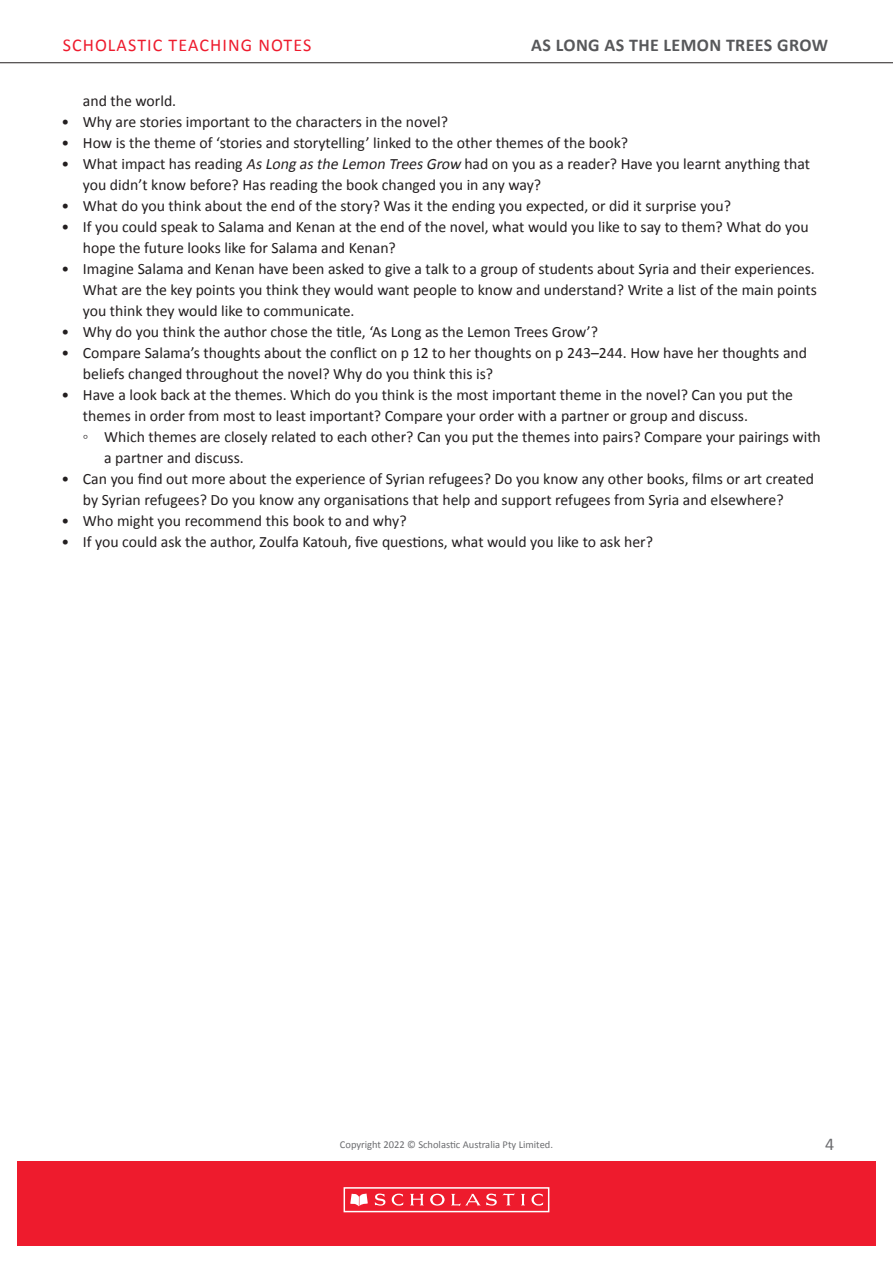
<style>
.page{position:relative;width:893px;height:1263px;background:#fff}
.page>*{position:absolute;margin:0;border:0;box-sizing:border-box;transform-origin:0 0}
.t1{font:700 18px "Calibri";letter-spacing:.02em;color:#57585a}
.t2{font:18px "Calibri";letter-spacing:.06em;color:#ee1b2d}
.t3{font:18px "Calibri";color:#6c6d70}
.t4{font:15.75px/21px "Calibri";color:#231f20}
.t5{font:10.5px "Calibri";color:#6c6d70}
.s1{font-style:italic}
</style>
<div class="page">
<div style="left:17px;top:1161px;width:859px;height:85px;background:#ee1b2d"></div>
<div style="left:344px;top:1187px;width:205px;height:25px;border:2px solid #fff"></div>
<svg style="left:350px;top:1193px;width:18px;height:13px"></svg>
<svg style="left:375px;top:1193px;width:28px;height:13px"></svg>
<svg style="left:410px;top:1194px;width:14px;height:11px"></svg>
<svg style="left:521px;top:1194px;width:4px;height:11px"></svg>
<svg style="left:531px;top:1193px;width:12px;height:13px"></svg>
<svg style="left:430px;top:1194px;width:15px;height:11px"></svg>
<svg style="left:451px;top:1193px;width:64px;height:13px"></svg>
<hr style="left:0;top:62px;width:893px;height:1px;background:#231f20">
<p class="t2" style="left:63px;top:32px;width:250px">SCHOLASTIC TEACHING NOTES</p>
<p class="t1" style="left:531px;top:32px;width:298px">AS LONG AS THE LEMON TREES GROW</p>
<p class="t4" style="left:83px;top:90px;width:95px">and the world.</p>
<p class="t4" style="left:62px;top:111px;width:388px">• Why are stories important to the characters in the novel?</p>
<p class="t4" style="left:62px;top:132px;width:568px">• How is the theme of ‘stories and storytelling’ linked to the other themes of the book?</p>
<p class="t4" style="left:83px;top:153px;width:729px;text-indent:-21px">• What impact has reading <span class="s1">AsLong asthe Lemon TreesGrow</span> had on you as a reader? Have you learnt anything that you didn’t know before? Has reading the book changed you in any way?</p>
<p class="t4" style="left:62px;top:195px;width:671px">• What do you think about the end of the story? Was it the ending you expected, or did it surprise you?</p>
<p class="t4" style="left:83px;top:216px;width:727px;text-indent:-21px">• If you could speak to Salama and Kenan at the end of the novel, what would you like to say to them? What do you hope the future looks like for Salama and Kenan?</p>
<p class="t4" style="left:83px;top:258px;width:736px;text-indent:-21px">• Imagine Salama and Kenan have been asked to give a talk to a group of students about Syria and their experiences.<br>What are the key points you think they would want people to know and understand? Write a list of the main points you think they would like to communicate.</p>
<p class="t4" style="left:62px;top:321px;width:538px">• Why do you think the author chose the title, ‘As Long as the Lemon Trees Grow’?</p>
<p class="t4" style="left:83px;top:342px;width:726px;text-indent:-21px">• Compare Salama’s thoughts about the conflict on p 12 to her thoughts on p 243–244. How have her thoughts and beliefs changed throughout the novel? Why do you think this is?</p>
<p class="t4" style="left:83px;top:384px;width:712px;text-indent:-21px">• Have a look back at the themes. Which do you think is the most important theme in the novel? Can you put the themes in order from most to least important? Compare your order with a partner or group and discuss.</p>
<p class="t4" style="left:104px;top:426px;width:718px;text-indent:-21px">◦ Which themes are closely related to each other? Can you put the themes into pairs? Compare your pairings with a partner and discuss.</p>
<p class="t4" style="left:62px;top:468px;width:754px;text-align:center">• Can you find out more about the experience of Syrian refugees? Do you know any other books, films or art created by Syrian refugees? Do you know any organisations that help and support refugees from Syria and elsewhere?</p>
<p class="t4" style="left:62px;top:510px;width:346px">• Who might you recommend this book to and why?</p>
<p class="t4" style="left:62px;top:531px;width:593px">• If you could ask the author, Zoulfa Katouh, five questions, what would you like to ask her?</p>
<p class="t5" style="left:340px;top:1137px;width:215px">Copyright 2022 © Scholastic Australia Pty Limited.</p>
<p class="t3" style="left:825px;top:1131px;width:11px">4</p>
</div>
